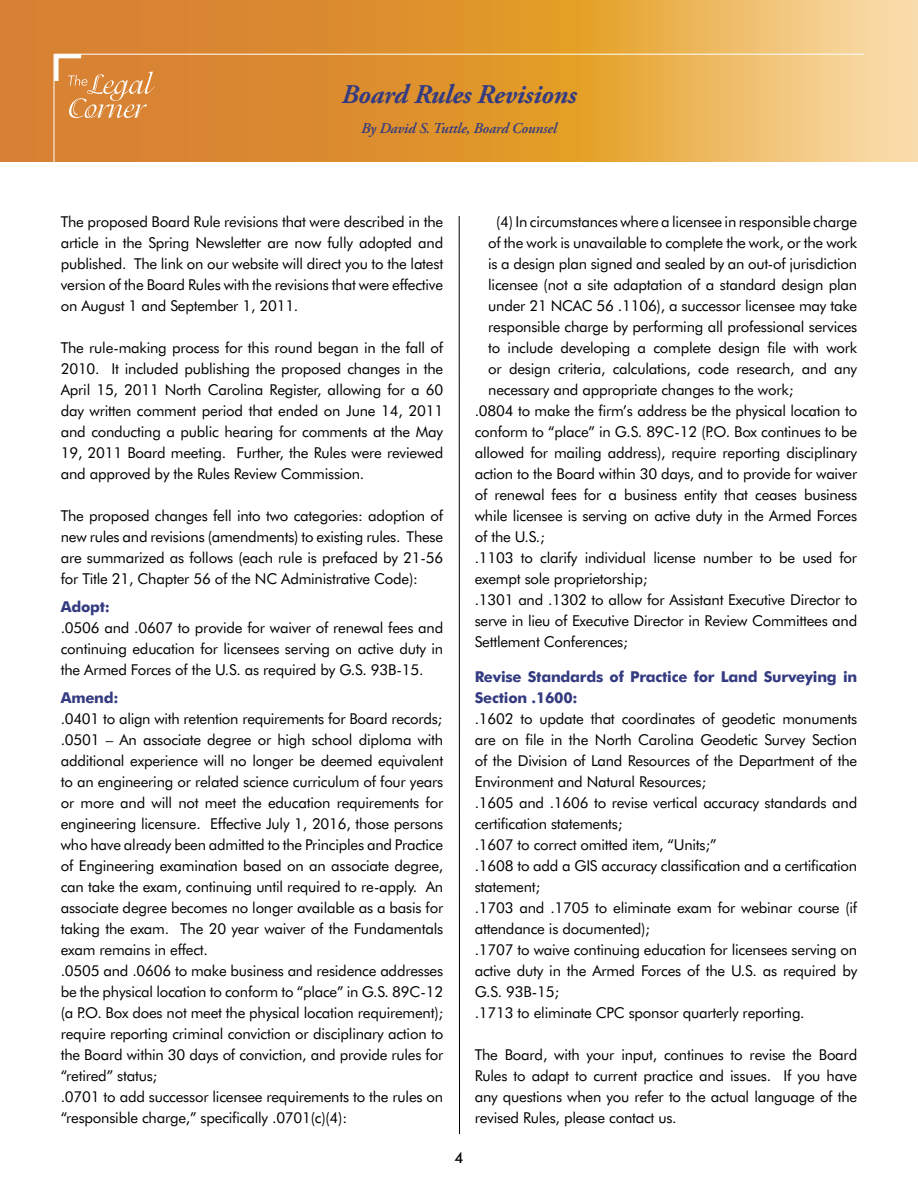
<style>
.page{position:relative;width:918px;height:1188px;background:#fff}
.page>*{position:absolute;margin:0;border:0;box-sizing:border-box;transform-origin:0 0}
.t1{font:italic 700 27px "Adobe Garamond Pro";letter-spacing:-.01em;color:#343b80}
.t2{font:15px/21px "Futura BT";letter-spacing:-.015em;color:#000;text-align:justify}
.t3{font:700 15px/21px "Futura BT";letter-spacing:-.015em;color:#343b80}
.t4{font:italic 600 15px "Adobe Garamond Pro";letter-spacing:-.01em;color:#343b80}
</style>
<div class="page">
<svg style="left:0;top:0;width:918px;height:162px;background:#e3a047"></svg>
<hr style="left:459px;top:216px;width:1px;height:918px;background:#000">
<hr style="left:54px;top:54px;width:810px;height:1px;background:#fff">
<hr style="left:54px;top:54px;width:1px;height:108px;background:#fff">
<svg style="left:53px;top:53px;width:102px;height:65px;background:#dd9452"></svg>
<h1 class="t1" style="left:341px;top:79px;width:237px">Board Rules Revisions</h1>
<p class="t4" style="left:361px;top:119px;width:197px">By David S. Tuttle, Board Counsel</p>
<p class="t2" style="left:61px;top:212px;width:384px">The proposed Board Rule revisions that were described in the article in the Spring Newsletter are now fully adopted and published. The link on our website will direct you to the latest version of the Board Rules with the revisions that were effective on August 1 and September 1, 2011.</p>
<p class="t2" style="left:61px;top:338px;width:384px">The rule-making process for this round began in the fall of 2010. It included publishing the proposed changes in the April 15, 2011 North Carolina Register, allowing for a 60 day written comment period that ended on June 14, 2011 and conducting a public hearing for comments at the May 19, 2011 Board meeting. Further, the Rules were reviewed and approved by the Rules Review Commission.</p>
<p class="t2" style="left:61px;top:506px;width:384px">The proposed changes fell into two categories: adoption of new rules and revisions (amendments) to existing rules. These are summarized as follows (each rule is prefaced by 21-56 for Title 21, Chapter 56 of the NC Administrative Code):</p>
<p class="t3" style="left:61px;top:596px;width:51px">Adopt:</p>
<p class="t2" style="left:61px;top:617px;width:384px">.0506 and .0607 to provide for waiver of renewal fees and continuing education for licensees serving on active duty in the Armed Forces of the U.S. as required by G.S. 93B-15.</p>
<p class="t3" style="left:61px;top:687px;width:59px">Amend:</p>
<p class="t2" style="left:61px;top:708px;width:384px;text-align:left">.0401 to align with retention requirements for Board records; .0501 – An associate degree or high school diploma with additional experience will no longer be deemed equivalent to an engineering or related science curriculum of four years or more and will not meet the education requirements for engineering licensure. Effective July 1, 2016, those persons who have already been admitted to the Principles and Practice of Engineering examination based on an associate degree, can take the exam, continuing until required to re-apply. An associate degree becomes no longer available as a basis for taking the exam. The 20 year waiver of the Fundamentals exam remains in effect.<br>.0505 and .0606 to make business and residence addresses be the physical location to conform to “place” in G.S. 89C-12 (a P.O. Box does not meet the physical location requirement); require reporting criminal conviction or disciplinary action to the Board within 30 days of conviction, and provide rules for “retired” status;<br>.0701 to add successor licensee requirements to the rules on “responsible charge,” specifically .0701(c)(4):</p>
<p class="t2" style="left:496px;top:212px;width:363px">(4) In circumstances where a licensee in responsible charge</p>
<p class="t2" style="left:488px;top:233px;width:371px">of the work is unavailable to complete the work, or the work</p>
<p class="t2" style="left:488px;top:254px;width:370px">is a design plan signed and sealed by an out-of jurisdiction</p>
<p class="t2" style="left:488px;top:275px;width:370px">licensee (not a site adaptation of a standard design plan</p>
<p class="t2" style="left:488px;top:296px;width:371px">under 21 NCAC 56 .1106), a successor licensee may take</p>
<p class="t2" style="left:488px;top:317px;width:371px">responsible charge by performing all professional services</p>
<p class="t2" style="left:488px;top:338px;width:370px">to include developing a complete design file with work</p>
<p class="t2" style="left:488px;top:359px;width:370px">or design criteria, calculations, code research, and any</p>
<p class="t2" style="left:488px;top:380px;width:307px">necessary and appropriate changes to the work;</p>
<p class="t2" style="left:475px;top:401px;width:384px">.0804 to make the firm’s address be the physical location to</p>
<p class="t2" style="left:475px;top:422px;width:384px">conform to “place” in G.S. 89C-12 (P.O. Box continues to be</p>
<p class="t2" style="left:475px;top:443px;width:384px">allowed for mailing address), require reporting disciplinary</p>
<p class="t2" style="left:475px;top:464px;width:384px">action to the Board within 30 days, and to provide for waiver</p>
<p class="t2" style="left:475px;top:485px;width:384px">of renewal fees for a business entity that ceases business</p>
<p class="t2" style="left:475px;top:506px;width:384px">while licensee is serving on active duty in the Armed Forces</p>
<p class="t2" style="left:475px;top:527px;width:72px">of the U.S.;</p>
<p class="t2" style="left:475px;top:548px;width:384px">.1103 to clarify individual license number to be used for</p>
<p class="t2" style="left:475px;top:569px;width:174px">exempt sole proprietorship;</p>
<p class="t2" style="left:475px;top:590px;width:384px">.1301 and .1302 to allow for Assistant Executive Director to</p>
<p class="t2" style="left:475px;top:611px;width:384px">serve in lieu of Executive Director in Review Committees and</p>
<p class="t2" style="left:475px;top:632px;width:155px">Settlement Conferences;</p>
<p class="t3" style="left:475px;top:666px;width:384px">Revise Standards of Practice for Land Surveying in<br>Section .1600:</p>
<p class="t2" style="left:475px;top:708px;width:384px;text-align:left">.1602 to update that coordinates of geodetic monuments are on file in the North Carolina Geodetic Survey Section of the Division of Land Resources of the Department of the Environment and Natural Resources;<br>.1605 and .1606 to revise vertical accuracy standards and certification statements;<br>.1607 to correct omitted item, “Units;”<br>.1608 to add a GIS accuracy classification and a certification statement;<br>.1703 and .1705 to eliminate exam for webinar course (if attendance is documented);<br>.1707 to waive continuing education for licensees serving on active duty in the Armed Forces of the U.S. as required by G.S. 93B-15;<br>.1713 to eliminate CPC sponsor quarterly reporting.</p>
<p class="t2" style="left:475px;top:1044px;width:384px">The Board, with your input, continues to revise the Board Rules to adapt to current practice and issues. If you have any questions when you refer to the actual language of the revised Rules, please contact us.</p>
</div>
